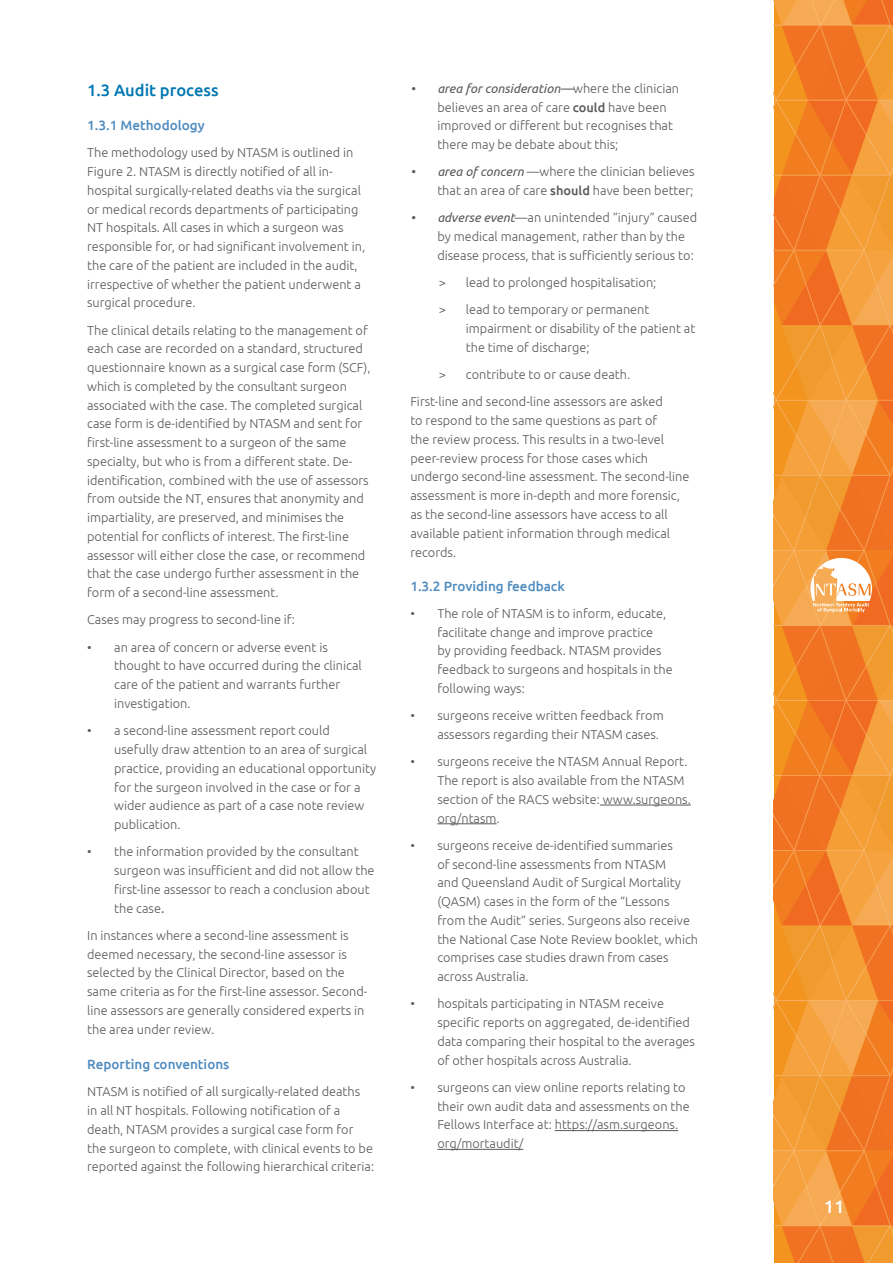
<style>
.page{position:relative;width:893px;height:1263px;background:#fff}
.page>*{position:absolute;margin:0;border:0;box-sizing:border-box;transform-origin:0 0}
.t1{font:500 18px "Ubuntu";color:#fff}
.t2{font:500 16.5px "Ubuntu";color:#0078b2}
.t3{font:500 13.5px "Ubuntu";color:#508cbf}
.t4{font:300 12.75px/18.8px "Ubuntu";color:#58595b}
.s1{font-weight:400;font-style:italic}
.s2{font-weight:500}
</style>
<div class="page">
<svg style="left:774px;top:0;width:119px;height:1263px;background:#f28d31"></svg>
<hr style="left:600px;top:805px;width:91px;height:1px;background:#58595b">
<hr style="left:437px;top:823px;width:60px;height:1px;background:#58595b">
<hr style="left:555px;top:1130px;width:123px;height:1px;background:#58595b">
<hr style="left:437px;top:1149px;width:86px;height:1px;background:#58595b">
<p class="t2" style="left:87px;top:79px;width:133px">1.3 Audit process</p>
<p class="t3" style="left:87px;top:117px;width:119px">1.3.1 Methodology</p>
<p class="t4" style="left:87px;top:143px;width:280px">The methodology used by NTASM is outlined in Figure 2. NTASM is directly notified of all in&shy;hospital surgically-related deaths via the surgical or medical records departments of participating NT hospitals. All cases in which a surgeon was responsible for, or had significant involvement in, the care of the patient are included in the audit, irrespective of whether the patient underwent a surgical procedure.</p>
<p class="t4" style="left:87px;top:320px;width:285px">The clinical details relating to the management of each case are recorded on a standard, structured questionnaire known as a surgical case form (SCF), which is completed by the consultant surgeon associated with the case. The completed surgical case form is de-identified by NTASM and sent for first-line assessment to a surgeon of the same specialty, but who is from a different state. De&shy;identification, combined with the use of assessors from outside the NT, ensures that anonymity and impartiality, are preserved, and minimises the potential for conflicts of interest. The first-line assessor will either close the case, or recommend that the case undergo further assessment in the form of a second-line assessment.</p>
<p class="t4" style="left:87px;top:610px;width:209px">Cases may progress to second-line if:</p>
<p class="t4" style="left:114px;top:637px;width:249px;text-indent:-27px">• an area of concern or adverse event is thought to have occurred during the clinical care of the patient and warrants further investigation.</p>
<p class="t4" style="left:114px;top:721px;width:263px;text-indent:-27px">• a second-line assessment report could usefully draw attention to an area of surgical practice, providing an educational opportunity for the surgeon involved in the case or for a wider audience as part of a case note review publication.</p>
<p class="t4" style="left:114px;top:842px;width:262px;text-indent:-27px">• the information provided by the consultant surgeon was insufficient and did not allow the first-line assessor to reach a conclusion about the case<span class="s1">.</span></p>
<p class="t4" style="left:87px;top:925px;width:282px">In instances where a second-line assessment is deemed necessary, the second-line assessor is selected by the Clinical Director, based on the same criteria as for the first-line assessor. Second&shy;line assessors are generally considered experts in the area under review.</p>
<p class="t3" style="left:87px;top:1056px;width:144px">Reporting conventions</p>
<p class="t4" style="left:87px;top:1082px;width:289px">NTASM is notified of all surgically-related deaths<br>in all NT hospitals. Following notification of a death, NTASM provides a surgical case form for the surgeon to complete, with clinical events to be reported against the following hierarchical criteria:</p>
<p class="t4" style="left:437px;top:79px;width:243px;text-indent:-27px"><span class="s1">• area for consideration—</span>where the clinician believes an area of care <span class="s2">could</span> have been improved or different but recognises that there may be debate about this;</p>
<p class="t4" style="left:410px;top:162px;width:286px;text-align:right"><span class="s1">• area of concern</span> —where the clinician believes that an area of care <span class="s2">should</span> have been better;</p>
<p class="t4" style="left:437px;top:208px;width:261px;text-indent:-27px"><span class="s1">• adverse event</span>—an unintended “injury” caused by medical management, rather than by the disease process, that is sufficiently serious to:</p>
<p class="t4" style="left:439px;top:269px;width:219px;line-height:27.3px">&gt; lead to prolonged hospitalisation; &gt; lead to temporary or permanent</p>
<p class="t4" style="left:466px;top:319px;width:231px">impairment or disability of the patient at the time of discharge;</p>
<p class="t4" style="left:410px;top:361px;width:254px;line-height:27.3px;text-align:center">&gt; contribute to or cause death.<br>First-line and second-line assessors are asked</p>
<p class="t4" style="left:410px;top:411px;width:281px">to respond to the same questions as part of<br>the review process. This results in a two-level peer-review process for those cases which undergo second-line assessment. The second-line assessment is more in-depth and more forensic, as the second-line assessors have access to all available patient information through medical records.</p>
<p class="t3" style="left:410px;top:577px;width:156px">1.3.2 Providing feedback</p>
<p class="t4" style="left:437px;top:604px;width:237px;text-indent:-27px">• The role of NTASM is to inform, educate, facilitate change and improve practice<br>by providing feedback. NTASM provides feedback to surgeons and hospitals in the following ways:</p>
<p class="t4" style="left:437px;top:706px;width:228px;text-indent:-27px">• surgeons receive written feedback from assessors regarding their NTASM cases.</p>
<p class="t4" style="left:437px;top:752px;width:255px;text-indent:-27px">• surgeons receive the NTASM Annual Report.<br>The report is also available from the NTASM section of the RACS website: www.surgeons. org/ntasm.</p>
<p class="t4" style="left:437px;top:835px;width:262px;text-indent:-27px">• surgeons receive de-identified summaries<br>of second-line assessments from NTASM<br>and Queensland Audit of Surgical Mortality (QASM) cases in the form of the “Lessons from the Audit” series. Surgeons also receive the National Case Note Review booklet, which comprises case studies drawn from cases across Australia.</p>
<p class="t4" style="left:437px;top:994px;width:259px;text-indent:-27px">• hospitals participating in NTASM receive specific reports on aggregated, de-identified data comparing their hospital to the averages of other hospitals across Australia.</p>
<p class="t4" style="left:437px;top:1078px;width:254px;text-indent:-27px">• surgeons can view online reports relating to their own audit data and assessments on the Fellows Interface at: https://asm.surgeons. org/mortaudit/</p>
<h1 class="t1" style="left:824px;top:1195px;width:22px">11</h1>
</div>
